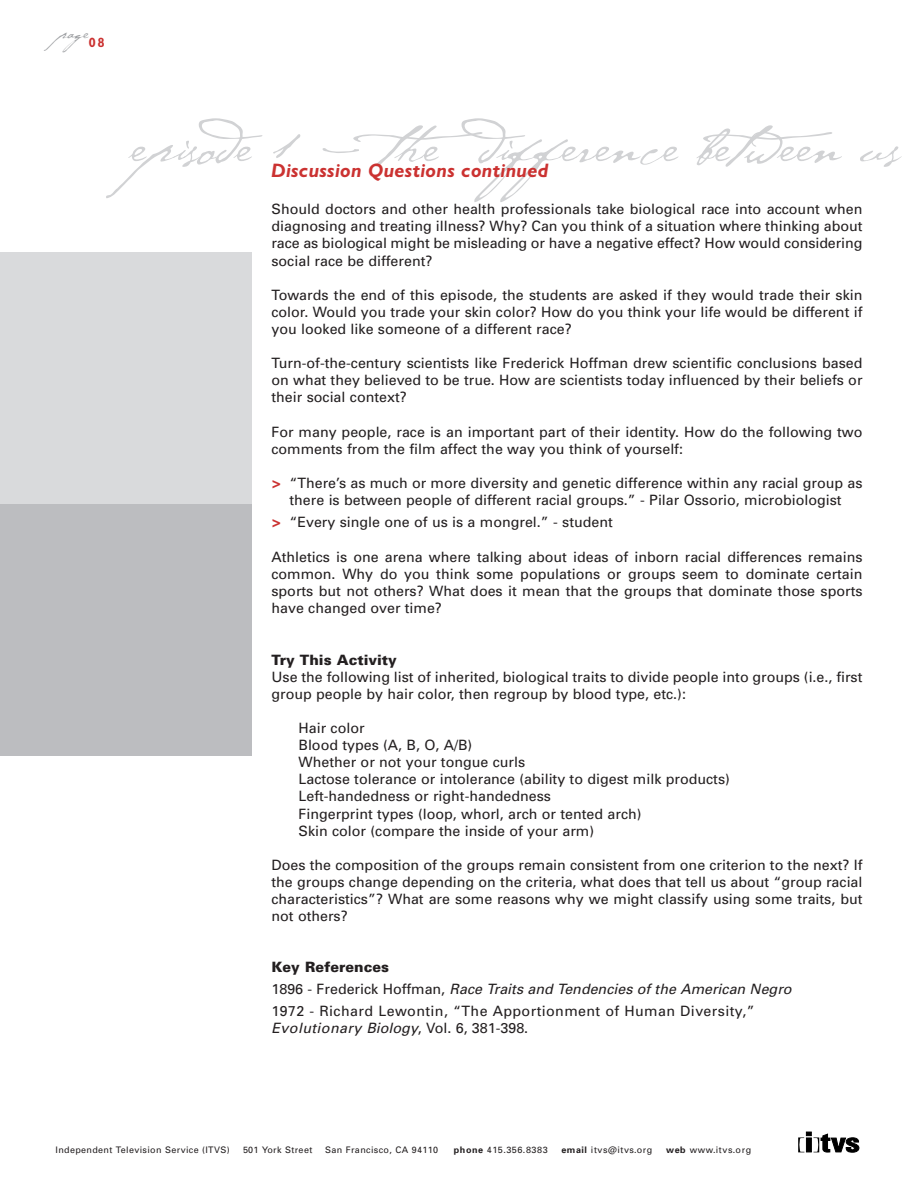
<style>
.page{position:relative;width:918px;height:1188px;background:#fff}
.page>*{position:absolute;margin:0;border:0;box-sizing:border-box;transform-origin:0 0}
.t1{font:61.5px "Cezanne";color:#d1d2d4}
.t2{font:21px "Cezanne";color:#9d9fa2}
.t3{font:italic 700 19.5px "Humanist 521 BT";letter-spacing:.025em;color:#cb3231}
.t4{font:14.25px/17.1px "Univers";color:#231f20;text-align:justify}
.t5{font:14.25px/21.6px "Univers";letter-spacing:.03em;color:#231f20}
.t6{font:italic 14.25px "Univers";color:#231f20}
.t7{font:900 14.25px "Univers";color:#231f20}
.t8{font:9px "Univers";letter-spacing:.04em;color:#231f20}
.t9{font:9px "Univers";letter-spacing:.06em;color:#231f20}
.s1{font-weight:900;font-size:15px;color:#cb3231}
.s2{font-weight:900}
.s3{font-style:italic}
.s4{font-style:normal}
.s5{font-weight:700}
</style>
<div class="page">
<svg style="left:798px;top:1132px;width:62px;height:21px"></svg>
<div style="left:0;top:504px;width:252px;height:252px;background:#bcbdc0"></div>
<div style="left:0;top:252px;width:252px;height:252px;background:#d9dadc"></div>
<h2 class="t2" style="left:58px;top:19px;width:48px">page<sub>08</sub></h2>
<h1 class="t1" style="left:129px;top:103px;width:773px">episode 1 — the difference between us</h1>
<h3 class="t3" style="left:272px;top:163px;width:279px">Discussion Questions continued</h3>
<p class="t4" style="left:272px;top:202px;width:593px">Should doctors and other health professionals take biological race into account when diagnosing and treating illness? Why? Can you think of a situation where thinking about race as biological might be misleading or have a negative effect? How would considering social race be different?</p>
<p class="t4" style="left:272px;top:287px;width:593px">Towards the end of this episode, the students are asked if they would trade their skin color. Would you trade your skin color? How do you think your life would be different if you looked like someone of a different race?</p>
<p class="t4" style="left:272px;top:356px;width:593px">Turn-of-the-century scientists like Frederick Hoffman drew scientific conclusions based on what they believed to be true. How are scientists today influenced by their beliefs or their social context?</p>
<p class="t4" style="left:272px;top:424px;width:592px">For many people, race is an important part of their identity. How do the following two comments from the film affect the way you think of yourself:</p>
<p class="t4" style="left:272px;top:476px;width:593px;text-align:center"><span class="s1">&gt;</span> “There’s as much or more diversity and genetic difference within any racial group as there is between people of different racial groups.” - Pilar Ossorio, microbiologist</p>
<p class="t4" style="left:272px;top:515px;width:343px"><span class="s1">&gt;</span> “Every single one of us is a mongrel.” - student</p>
<p class="t4" style="left:272px;top:550px;width:593px">Athletics is one arena where talking about ideas of inborn racial differences remains common. Why do you think some populations or groups seem to dominate certain sports but not others? What does it mean that the groups that dominate those sports have changed over time?</p>
<p class="t7" style="left:272px;top:654px;width:127px">Try This Activity</p>
<p class="t4" style="left:272px;top:669px;width:592px">Use the following list of inherited, biological traits to divide people into groups (i.e., first group people by hair color, then regroup by blood type, etc.):</p>
<p class="t4" style="left:299px;top:721px;width:433px;text-align:left">Hair color<br>Blood types (A, B, O, A/B)<br>Whether or not your tongue curls<br>Lactose tolerance or intolerance (ability to digest milk products)<br>Left-handedness or right-handedness<br>Fingerprint types (loop, whorl, arch or tented arch)<br>Skin color (compare the inside of your arm)</p>
<p class="t4" style="left:272px;top:858px;width:593px">Does the composition of the groups remain consistent from one criterion to the next? If the groups change depending on the criteria, what does that tell us about “group racial characteristics”? What are some reasons why we might classify using some traits, but not others?</p>
<p class="t5" style="left:272px;top:958px;width:524px"><span class="s2">Key References<br></span>1 8 9 6 - F r e d e r i c k H o ff m a n , <span class="s3">Race Traits and Tendencies of the American Negro<br></span>1972 - Richard Lewontin, “The Apportionment of Human Diversity,”</p>
<p class="t6" style="left:272px;top:1022px;width:258px">Evolutionary Biology<span class="s4">, Vo l . 6 , 3 8 1 -39 8 .</span></p>
<p class="t8" style="left:56px;top:1146px;width:176px">Independent Television Service (ITVS)</p>
<p class="t8" style="left:243px;top:1146px;width:71px">501 York Street</p>
<p class="t8" style="left:325px;top:1146px;width:114px">San Francisco, CA 94110</p>
<p class="t9" style="left:454px;top:1146px;width:95px"><span class="s5">phone</span> 415.356.8383</p>
<p class="t9" style="left:561px;top:1146px;width:93px"><span class="s5">email</span> itvs@itvs.org</p>
<p class="t9" style="left:666px;top:1146px;width:86px"><span class="s5">web</span> www.itvs.org</p>
</div>
